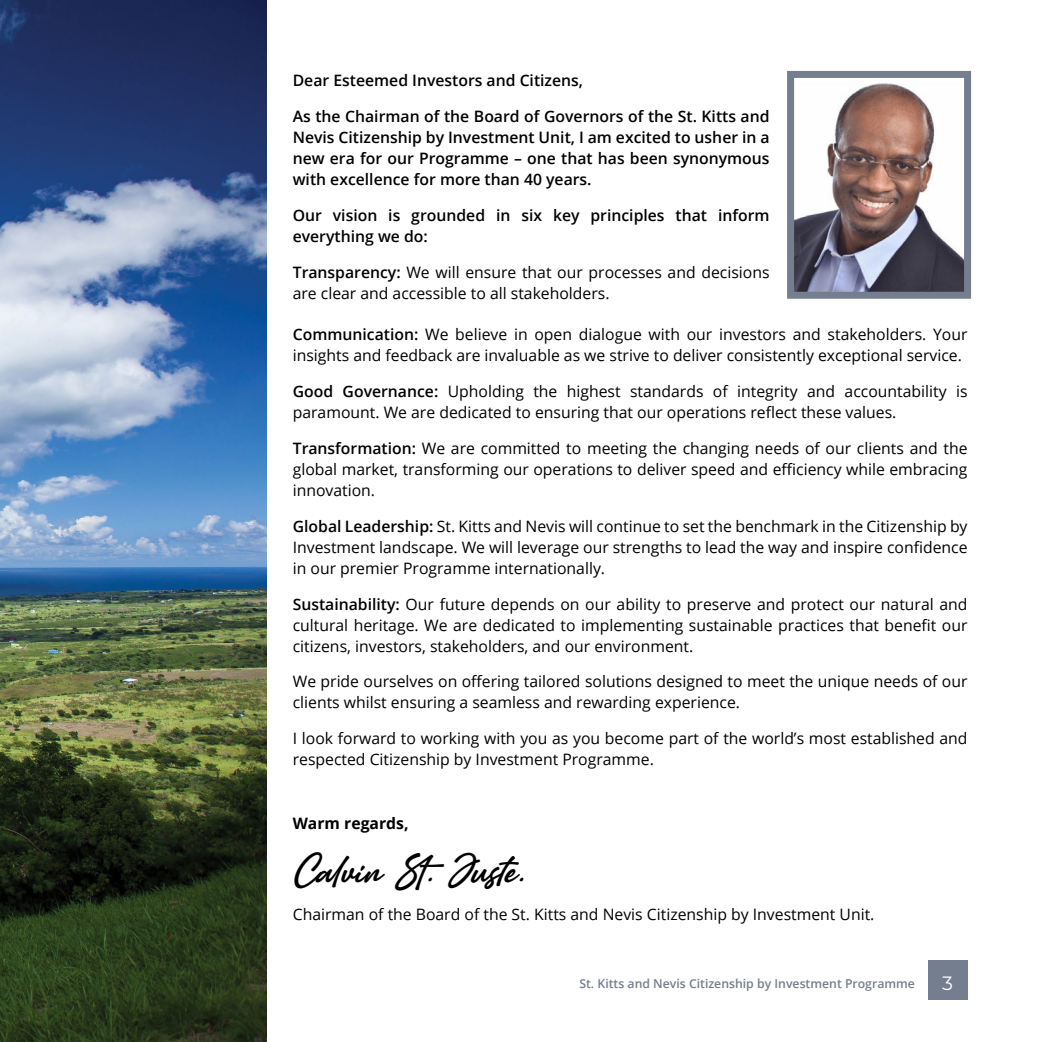
<style>
.page{position:relative;width:1042px;height:1042px;background:#fff}
.page>*{position:absolute;margin:0;border:0;box-sizing:border-box;transform-origin:0 0}
.t1{font:35px "Amertha PERSONALUSEONLY";color:#000}
.t2{font:19.25px "Montserrat";color:#fff}
.t3{font:15.75px/21px "Open Sans";color:#000}
.t4{font:600 15.75px/21px "Open Sans";color:#000;text-align:justify}
.t5{font:700 15.75px "Open Sans";color:#000}
.t6{font:600 12.25px "Open Sans";color:#757e8e}
.s1{font-weight:600}
</style>
<div class="page">
<div style="left:928px;top:960px;width:39px;height:40px;background:#757e8e"></div>
<img style="left:795px;top:83px;width:168px;height:208px">
<div style="left:787px;top:71px;width:184px;height:228px;border:7px solid #757e8e"></div>
<img style="left:0;top:0;width:266px;height:1042px">
<p class="t4" style="left:293px;top:70px;width:292px">Dear Esteemed Investors and Citizens,</p>
<p class="t4" style="left:293px;top:106px;width:478px">As the Chairman of the Board of Governors of the St. Kitts and Nevis Citizenship by Investment Unit, I am excited to usher in a new era for our Programme – one that has been synonymous with excellence for more than 40 years.</p>
<p class="t4" style="left:293px;top:205px;width:478px">Our vision is grounded in six key principles that inform everything we do:</p>
<p class="t3" style="left:293px;top:261px;width:478px"><span class="s1">Transparency:</span> We will ensure that our processes and decisions are clear and accessible to all stakeholders.</p>
<p class="t3" style="left:293px;top:323px;width:676px"><span class="s1">Communication:</span> We believe in open dialogue with our investors and stakeholders. Your insights and feedback are invaluable as we strive to deliver consistently exceptional service.</p>
<p class="t3" style="left:293px;top:380px;width:676px"><span class="s1">Good Governance:</span> Upholding the highest standards of integrity and accountability is paramount. We are dedicated to ensuring that our operations reflect these values.</p>
<p class="t3" style="left:293px;top:437px;width:676px;text-align:justify"><span class="s1">Transformation:</span> We are committed to meeting the changing needs of our clients and the global market, transforming our operations to deliver speed and efficiency while embracing innovation.</p>
<p class="t3" style="left:293px;top:515px;width:676px;text-align:justify"><span class="s1">Global Leadership:</span> St. Kitts and Nevis will continue to set the benchmark in the Citizenship by Investment landscape. We will leverage our strengths to lead the way and inspire confidence in our premier Programme internationally.</p>
<p class="t3" style="left:293px;top:593px;width:676px;text-align:justify"><span class="s1">Sustainability:</span> Our future depends on our ability to preserve and protect our natural and cultural heritage. We are dedicated to implementing sustainable practices that benefit our citizens, investors, stakeholders, and our environment.</p>
<p class="t3" style="left:293px;top:671px;width:676px">We pride ourselves on offering tailored solutions designed to meet the unique needs of our clients whilst ensuring a seamless and rewarding experience.</p>
<p class="t3" style="left:293px;top:728px;width:676px">I look forward to working with you as you become part of the world’s most established and respected Citizenship by Investment Programme.</p>
<p class="t5" style="left:293px;top:812px;width:117px">Warm regards,</p>
<h1 class="t1" style="left:293px;top:841px;width:234px">Calvin St. Juste.</h1>
<p class="t3" style="left:293px;top:903px;width:583px">Chairman of the Board of the St. Kitts and Nevis Citizenship by Investment Unit.</p>
<p class="t6" style="left:579px;top:975px;width:337px">St. Kitts and Nevis Citizenship by Investment Programme</p>
<p class="t2" style="left:942px;top:969px;width:12px">3</p>
</div>
